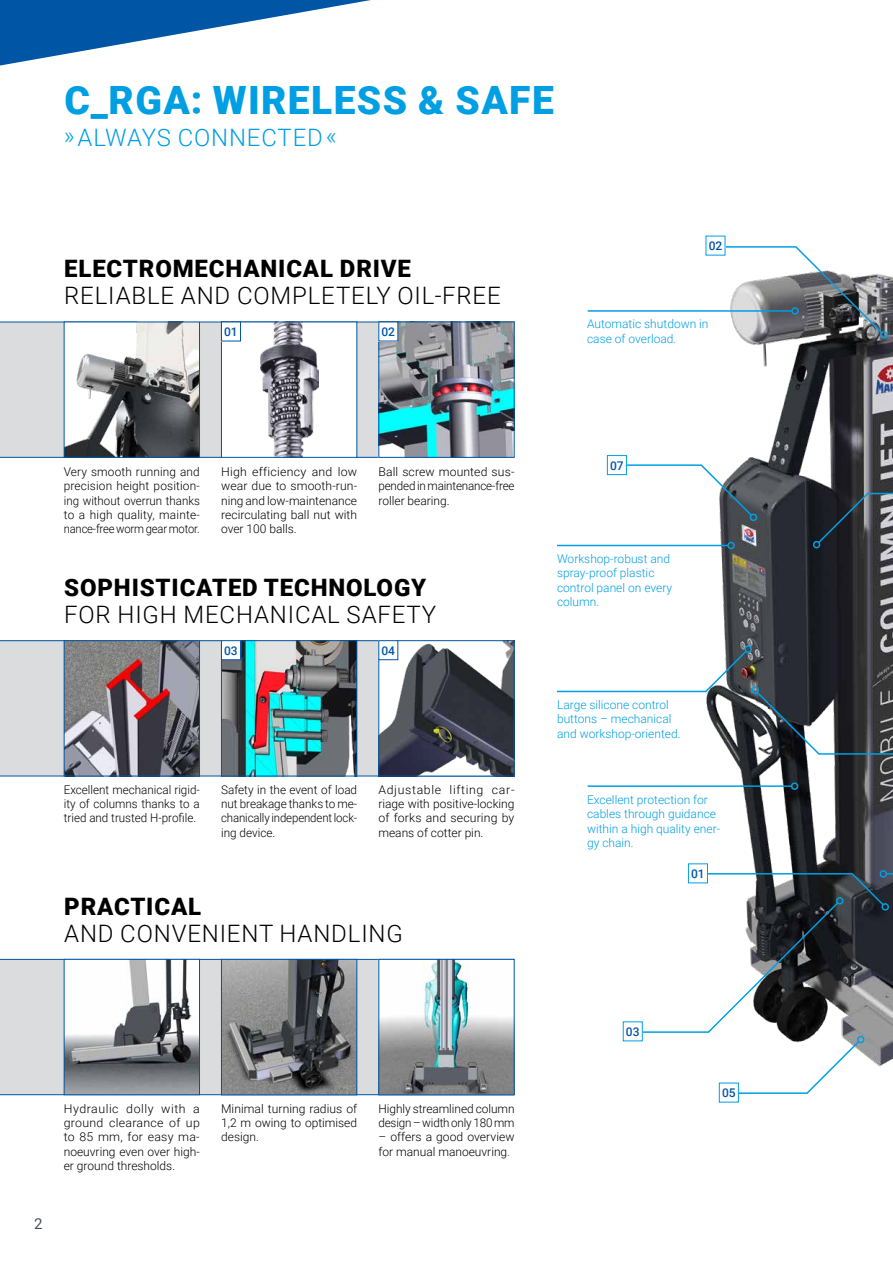
<style>
.page{position:relative;width:893px;height:1263px;background:#fff}
.page>*{position:absolute;margin:0;border:0;box-sizing:border-box;transform-origin:0 0}
.t1{font:900 39px "Roboto";letter-spacing:.035em;color:#009fe3}
.t2{font:300 24px "Roboto";letter-spacing:.035em;color:#000}
.t3{font:900 24px "Roboto";letter-spacing:.035em;color:#000}
.t4{font:300 24px "Roboto";letter-spacing:.035em;color:#009fe3}
.t5{font:15px "Roboto";color:#485156}
.t6{font:300 12px/14.4px "Roboto";color:#000;text-align:justify}
.t7{font:300 12px/14.4px "Roboto";color:#009fe3}
.t8{font:500 12px "Roboto";color:#0056a4}
.s1{color:#e30613}
</style>
<div class="page">
<svg style="left:0;top:0;width:371px;height:66px"></svg>
<div style="left:0;top:322px;width:378px;height:136px;background:#dbdcdd"></div>
<div style="left:0;top:959px;width:378px;height:136px;background:#dbdcdd"></div>
<div style="left:0;top:640px;width:378px;height:136px;background:#dbdcdd"></div>
<img style="left:693px;top:255px;width:200px;height:832px">
<svg style="left:817px;top:492px;width:76px;height:53px;background:#3c4248"></svg>
<div style="left:813px;top:541px;width:7px;height:7px;border:2px solid #009fe3;border-radius:50%"></div>
<img style="left:380px;top:324px;width:133px;height:132px">
<div style="left:378px;top:322px;width:137px;height:136px;border:1px solid #0056a4"></div>
<img style="left:66px;top:324px;width:132px;height:132px">
<div style="left:64px;top:322px;width:136px;height:136px;border:1px solid #0056a4"></div>
<div style="left:221px;top:322px;width:136px;height:135px;background:#fff"></div>
<img style="left:260px;top:324px;width:58px;height:132px">
<div style="left:221px;top:322px;width:136px;height:136px;border:1px solid #0056a4"></div>
<img style="left:66px;top:642px;width:132px;height:132px">
<div style="left:64px;top:640px;width:136px;height:136px;border:1px solid #0056a4"></div>
<img style="left:380px;top:642px;width:132px;height:132px">
<div style="left:378px;top:640px;width:136px;height:136px;border:1px solid #0056a4"></div>
<img style="left:223px;top:642px;width:132px;height:132px">
<div style="left:221px;top:640px;width:136px;height:136px;border:1px solid #0056a4"></div>
<img style="left:66px;top:961px;width:132px;height:132px">
<div style="left:64px;top:959px;width:136px;height:136px;border:1px solid #0056a4"></div>
<img style="left:223px;top:961px;width:132px;height:132px">
<div style="left:221px;top:959px;width:136px;height:136px;border:1px solid #0056a4"></div>
<img style="left:380px;top:961px;width:133px;height:132px">
<div style="left:378px;top:959px;width:137px;height:136px;border:1px solid #0056a4"></div>
<div style="left:379px;top:322px;width:19px;height:19px;background:#fff"></div>
<div style="left:221px;top:641px;width:20px;height:19px;background:#fff"></div>
<div style="left:221px;top:640px;width:20px;height:20px;border:1px solid #0056a4"></div>
<div style="left:221px;top:322px;width:20px;height:19px;border:1px solid #0056a4"></div>
<div style="left:379px;top:641px;width:19px;height:19px;background:#fff"></div>
<div style="left:378px;top:640px;width:20px;height:20px;border:1px solid #0056a4"></div>
<svg style="left:557px;top:649px;width:191px;height:44px"></svg>
<div style="left:744px;top:645px;width:8px;height:8px;border:2px solid #009fe3;border-radius:50%"></div>
<svg style="left:714px;top:245px;width:170px;height:90px"></svg>
<div style="left:880px;top:331px;width:8px;height:8px;border:2px solid #009fe3;border-radius:50%"></div>
<div style="left:688px;top:864px;width:19px;height:19px;background:#fff"></div>
<div style="left:688px;top:863px;width:20px;height:20px;border:1px solid #009fe3"></div>
<div style="left:706px;top:236px;width:19px;height:19px;background:#fff"></div>
<hr style="left:557px;top:545px;width:171px;height:1px;background:#009fe3">
<div style="left:727px;top:542px;width:8px;height:7px;border:2px solid #009fe3;border-radius:50%"></div>
<hr style="left:588px;top:785px;width:204px;height:2px;background:#009fe3">
<div style="left:791px;top:782px;width:7px;height:8px;border:2px solid #009fe3;border-radius:50%"></div>
<svg style="left:615px;top:464px;width:138px;height:53px"></svg>
<div style="left:750px;top:514px;width:7px;height:7px;border:2px solid #009fe3;border-radius:50%"></div>
<div style="left:607px;top:456px;width:19px;height:19px;background:#fff"></div>
<div style="left:607px;top:455px;width:20px;height:20px;border:1px solid #009fe3"></div>
<hr style="left:588px;top:310px;width:204px;height:2px;background:#009fe3">
<div style="left:791px;top:307px;width:8px;height:8px;border:2px solid #009fe3;border-radius:50%"></div>
<svg style="left:755px;top:690px;width:138px;height:65px;background:#51555b"></svg>
<div style="left:751px;top:686px;width:8px;height:8px;border:2px solid #009fe3;border-radius:50%"></div>
<svg style="left:727px;top:1039px;width:134px;height:55px"></svg>
<div style="left:857px;top:1036px;width:7px;height:7px;border:2px solid #009fe3;border-radius:50%"></div>
<div style="left:719px;top:1083px;width:19px;height:19px;background:#fff"></div>
<div style="left:719px;top:1083px;width:20px;height:19px;border:1px solid #009fe3"></div>
<svg style="left:629px;top:872px;width:264px;height:161px"></svg>
<div style="left:879px;top:870px;width:8px;height:7px;border:2px solid #009fe3;border-radius:50%"></div>
<h1 class="t1" style="left:64px;top:73px;width:491px">C_RGA: WIRELESS &amp; SAFE</h1>
<h2 class="t4" style="left:64px;top:120px;width:274px">» ALWAYS CONNECTED «</h2>
<h2 class="t3" style="left:64px;top:252px;width:348px">ELECTROMECHANICAL DRIVE</h2>
<h2 class="t2" style="left:64px;top:279px;width:438px">RELIABLE AND COMPLETELY OIL-FREE</h2>
<p class="t8" style="left:224px;top:323px;width:15px">01</p>
<p class="t8" style="left:381px;top:323px;width:15px">02</p>
<p class="t8" style="left:709px;top:237px;width:15px">02</p>
<p class="t7" style="left:587px;top:317px;width:123px">Automatic shutdown in case of overload.</p>
<p class="t6" style="left:64px;top:464px;width:138px">Very smooth running and precision height position&shy;ing without overrun thanks to a high quality, mainte&shy;nance-free worm gear motor.</p>
<p class="t6" style="left:221px;top:464px;width:138px">High efficiency and low wear due to smooth-run&shy;ning and low-maintenance recirculating ball nut with over 100 balls.</p>
<p class="t6" style="left:378px;top:464px;width:138px">Ball screw mounted sus&shy;pended in maintenance-free roller bearing.</p>
<h2 class="t3" style="left:64px;top:571px;width:364px">SOPHISTICATED TECHNOLOGY</h2>
<h2 class="t2" style="left:64px;top:598px;width:374px">FOR HIGH MECHANICAL SAFETY</h2>
<p class="t8" style="left:224px;top:642px;width:15px">03</p>
<p class="t8" style="left:381px;top:642px;width:15px">04</p>
<p class="t6" style="left:64px;top:782px;width:138px">Excellent mechanical rigid&shy;ity of columns thanks to a tried and trusted H-profile.</p>
<p class="t6" style="left:221px;top:782px;width:138px">Safety in the event of load nut breakage thanks to me&shy;chanically independent lock&shy;ing device.</p>
<p class="t6" style="left:378px;top:782px;width:138px">Adjustable lifting car&shy;riage with positive-locking of forks and securing by means of cotter pin.</p>
<h2 class="t3" style="left:64px;top:889px;width:138px">PRACTICAL</h2>
<h2 class="t2" style="left:64px;top:916px;width:340px">AND CONVENIENT HANDLING</h2>
<p class="t5" style="left:34px;top:1213px;width:10px">2</p>
<p class="t6" style="left:64px;top:1100px;width:138px">Hydraulic dolly with a ground clearance of up to 85 mm, for easy ma&shy;noeuvring even over high&shy;er ground thresholds.</p>
<p class="t6" style="left:221px;top:1100px;width:138px">Minimal turning radius of 1,2 m owing to optimised design.</p>
<p class="t6" style="left:378px;top:1100px;width:138px">Highly streamlined column design – width only 180 mm</p>
<p class="t6" style="left:378px;top:1129px;width:138px">– offers a good overview for manual manoeuvring<span class="s1">.</span></p>
<p class="t8" style="left:610px;top:457px;width:15px">07</p>
<p class="t7" style="left:557px;top:551px;width:117px">Workshop-robust and spray-proof plastic control panel on every column.</p>
<p class="t7" style="left:557px;top:697px;width:125px">Large silicone control buttons – mechanical and workshop-oriented.</p>
<p class="t7" style="left:587px;top:792px;width:135px">Excellent protection for cables through guidance within a high quality ener&shy;gy chain.</p>
<p class="t8" style="left:691px;top:865px;width:15px">01</p>
<p class="t8" style="left:626px;top:1023px;width:15px">03</p>
<p class="t8" style="left:722px;top:1084px;width:15px">05</p>
</div>
